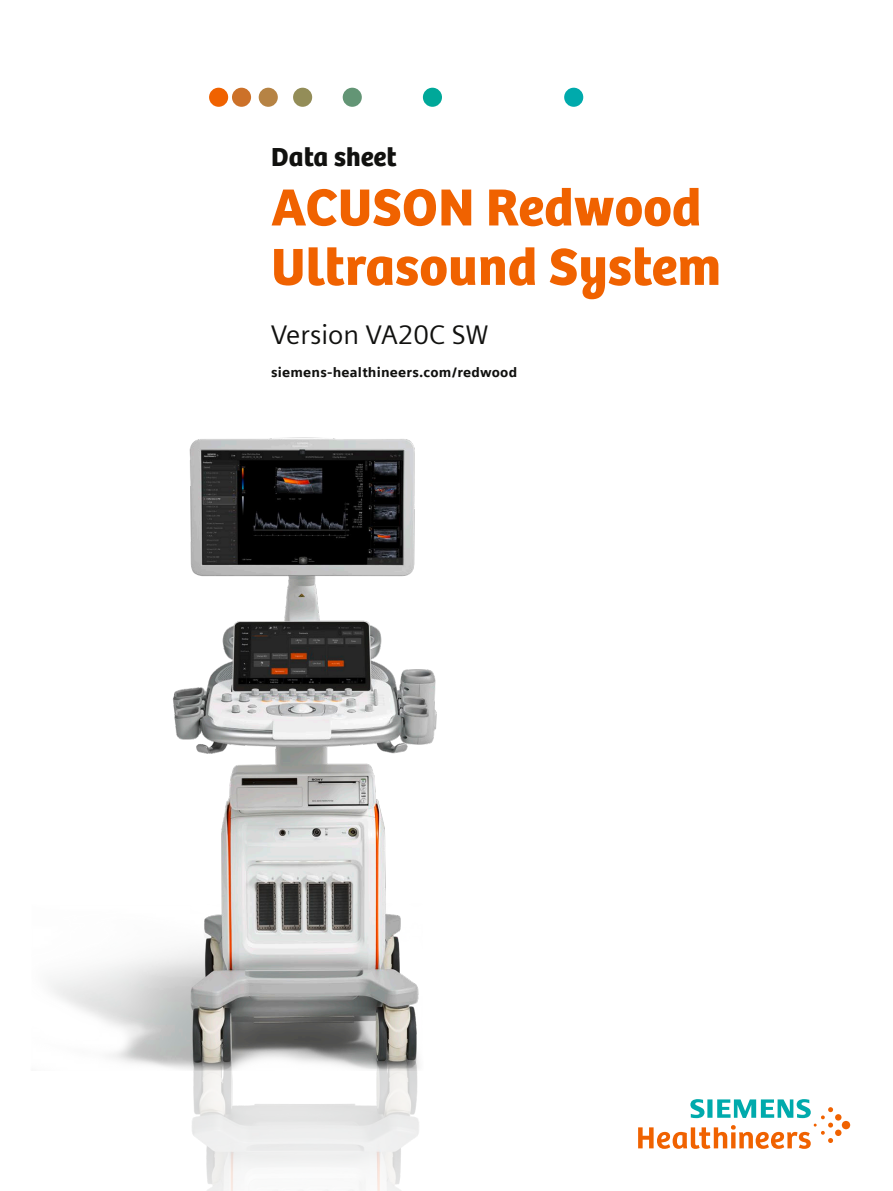
<style>
.page{position:relative;width:893px;height:1191px;background:#fff}
.page>*{position:absolute;margin:0;border:0;box-sizing:border-box;transform-origin:0 0}
.t1{font:54px/59.4px "SH Bree Headline Regular";color:#f06200}
.t2{font:27px "Siemens Sans";color:#11110f}
.t3{font:27px "SH Bree Headline Regular";color:#11110f}
.t4{font:900 13.5px "Siemens Sans";letter-spacing:.015em;color:#11110f}
</style>
<div class="page">
<img style="left:49px;top:437px;width:388px;height:754px">
<div style="left:209px;top:88px;width:19px;height:19px;background:#f06200;border-radius:50%"></div>
<div style="left:232px;top:88px;width:19px;height:19px;background:#cc7129;border-radius:50%"></div>
<div style="left:259px;top:88px;width:19px;height:19px;background:#b68344;border-radius:50%"></div>
<div style="left:293px;top:88px;width:19px;height:19px;background:#938d58;border-radius:50%"></div>
<div style="left:343px;top:88px;width:19px;height:19px;background:#639575;border-radius:50%"></div>
<div style="left:423px;top:88px;width:19px;height:19px;background:#00a899;border-radius:50%"></div>
<div style="left:564px;top:88px;width:19px;height:19px;background:#00aaac;border-radius:50%"></div>
<svg style="left:638px;top:1099px;width:212px;height:50px"></svg>
<h2 class="t3" style="left:271px;top:136px;width:127px">Data sheet</h2>
<h1 class="t1" style="left:271px;top:176px;width:452px">ACUSON Redwood<br>Ultrasound System</h1>
<h2 class="t2" style="left:271px;top:314px;width:219px">Version VA20C SW</h2>
<p class="t4" style="left:271px;top:361px;width:248px">siemens-healthineers.com/redwood</p>
</div>
